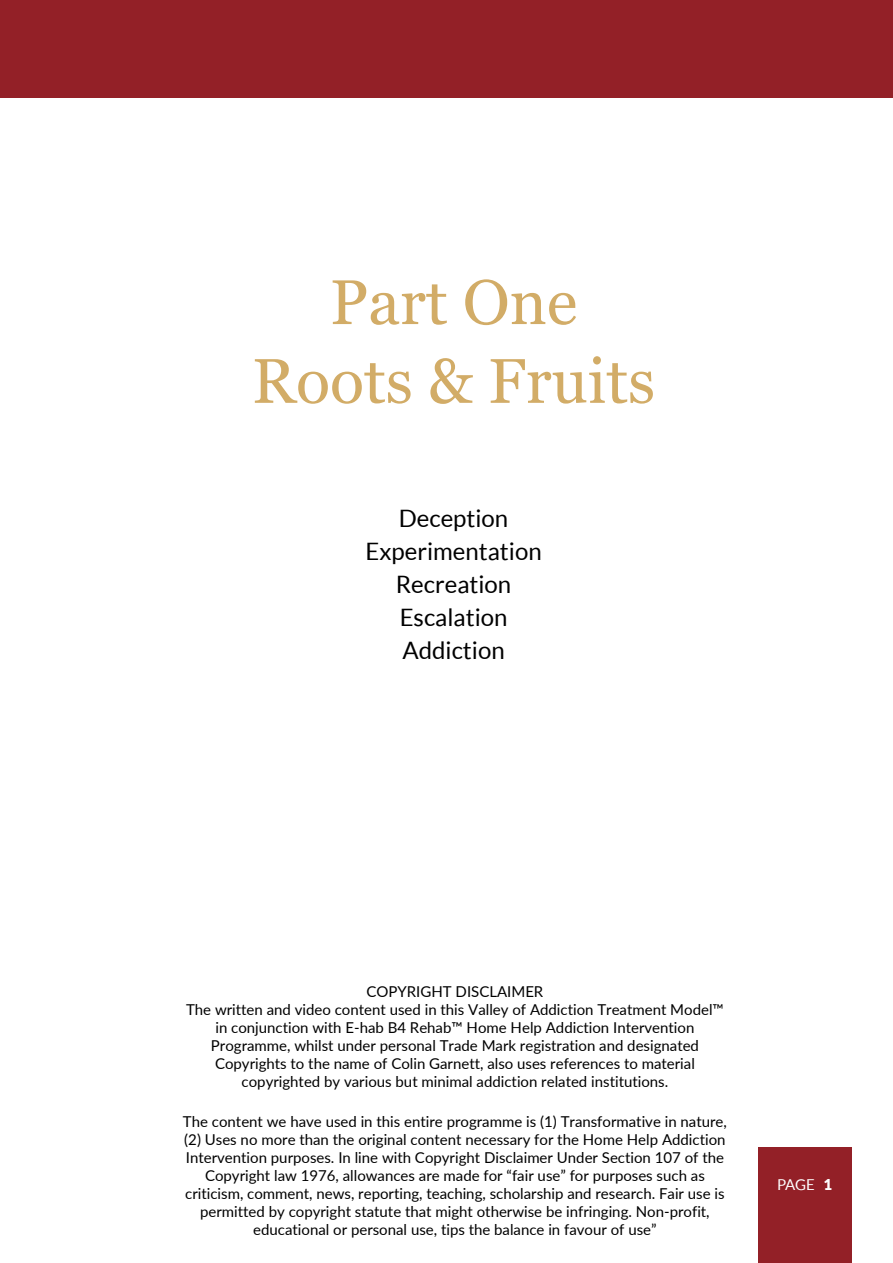
<style>
.page{position:relative;width:893px;height:1263px;background:#fff}
.page>*{position:absolute;margin:0;border:0;box-sizing:border-box;transform-origin:0 0}
.t1{font:63px/78.8px "Georgia";color:#d2ac67;text-align:center}
.t2{font:24px/33px "Lato";color:#000;text-align:center}
.t3{font:15px/18px "Lato";color:#000;text-align:center}
.t4{font:15px "Lato";color:#fff}
.s1{font-weight:900}
</style>
<div class="page">
<div style="left:0;top:0;width:893px;height:97px;background:#932027"></div>
<div style="left:758px;top:1147px;width:93px;height:116px;background:#932027"></div>
<h1 class="t1" style="left:252px;top:260px;width:405px">Part One<br>Roots &amp; Fruits</h1>
<h2 class="t2" style="left:365px;top:502px;width:178px">Deception<br>Experimentation<br>Recreation<br>Escalation<br>Addiction</h2>
<p class="t3" style="left:186px;top:982px;width:539px">COPYRIGHT DISCLAIMER<br>The written and video content used in this Valley of Addiction Treatment Model™ in conjunction with E-hab B4 Rehab™ Home Help Addiction Intervention Programme, whilst under personal Trade Mark registration and designated Copyrights to the name of Colin Garnett, also uses references to material copyrighted by various but minimal addiction related institutions.</p>
<p class="t3" style="left:183px;top:1111px;width:545px">The content we have used in this entire programme is (1) Transformative in nature, (2) Uses no more than the original content necessary for the Home Help Addiction Intervention purposes. In line with Copyright Disclaimer Under Section 107 of the Copyright law 1976, allowances are made for “fair use” for purposes such as criticism, comment, news, reporting, teaching, scholarship and research. Fair use is permitted by copyright statute that might otherwise be infringing. Non-profit, educational or personal use, tips the balance in favour of use”</p>
<p class="t4" style="left:777px;top:1176px;width:57px">PAGE <span class="s1">1</span></p>
</div>
